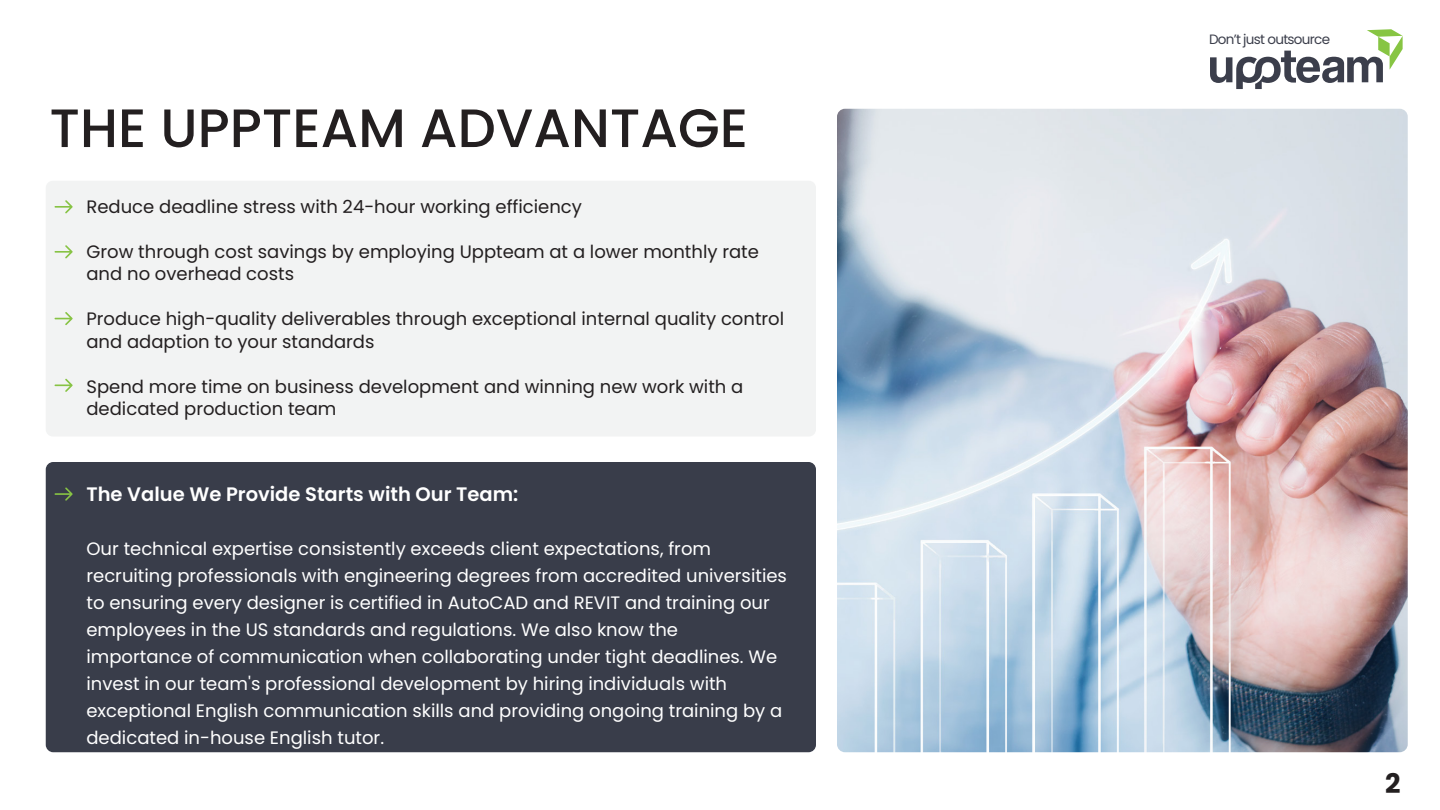
<style>
.page{position:relative;width:1440px;height:810px;background:#fff}
.page>*{position:absolute;margin:0;border:0;box-sizing:border-box;transform-origin:0 0}
.t1{font:500 54px "Poppins";color:#231f20}
.t2{font:700 27px "Poppins";color:#231f20}
.t3{font:600 19.5px "Poppins";color:#fff}
.t4{font:18px/27px "Poppins";color:#fff}
.t5{font:18px/22.5px "Poppins";color:#231f20}
.t6{font:13.5px "Poppins";letter-spacing:-.05em;color:#3b3e4b}
</style>
<div class="page">
<svg style="left:1210px;top:29px;width:193px;height:60px"></svg>
<div style="left:46px;top:181px;width:770px;height:255px;background:#f2f3f3;border-radius:7px"></div>
<div style="left:46px;top:462px;width:770px;height:290px;background:#393d4a;border-radius:8px"></div>
<img style="left:837px;top:109px;width:571px;height:643px">
<svg style="left:55px;top:200px;width:18px;height:13px"></svg>
<svg style="left:55px;top:245px;width:18px;height:13px"></svg>
<svg style="left:55px;top:312px;width:18px;height:13px"></svg>
<svg style="left:55px;top:379px;width:18px;height:13px"></svg>
<svg style="left:55px;top:487px;width:18px;height:14px"></svg>
<h1 class="t1" style="left:49px;top:97px;width:700px">THE UPPTEAM ADVANTAGE</h1>
<p class="t5" style="left:86px;top:195px;width:497px">Reduce deadline stress with 24-hour working efficiency</p>
<p class="t5" style="left:86px;top:240px;width:674px">Grow through cost savings by employing Uppteam at a lower monthly rate and no overhead costs</p>
<p class="t5" style="left:86px;top:308px;width:699px">Produce high-quality deliverables through exceptional internal quality control and adaption to your standards</p>
<p class="t5" style="left:86px;top:375px;width:658px">Spend more time on business development and winning new work with a dedicated production team</p>
<p class="t3" style="left:86px;top:483px;width:433px">The Value We Provide Starts with Our Team:</p>
<p class="t4" style="left:86px;top:535px;width:702px">Our technical expertise consistently exceeds client expectations, from recruiting professionals with engineering degrees from accredited universities to ensuring every designer is certified in AutoCAD and REVIT and training our employees in the US standards and regulations. We also know the importance of communication when collaborating under tight deadlines. We invest in our team's professional development by hiring individuals with exceptional English communication skills and providing ongoing training by a dedicated in-house English tutor.</p>
<p class="t6" style="left:1209px;top:31px;width:123px">Don’t just outsource</p>
<h2 class="t2" style="left:1385px;top:768px;width:17px">2</h2>
</div>
